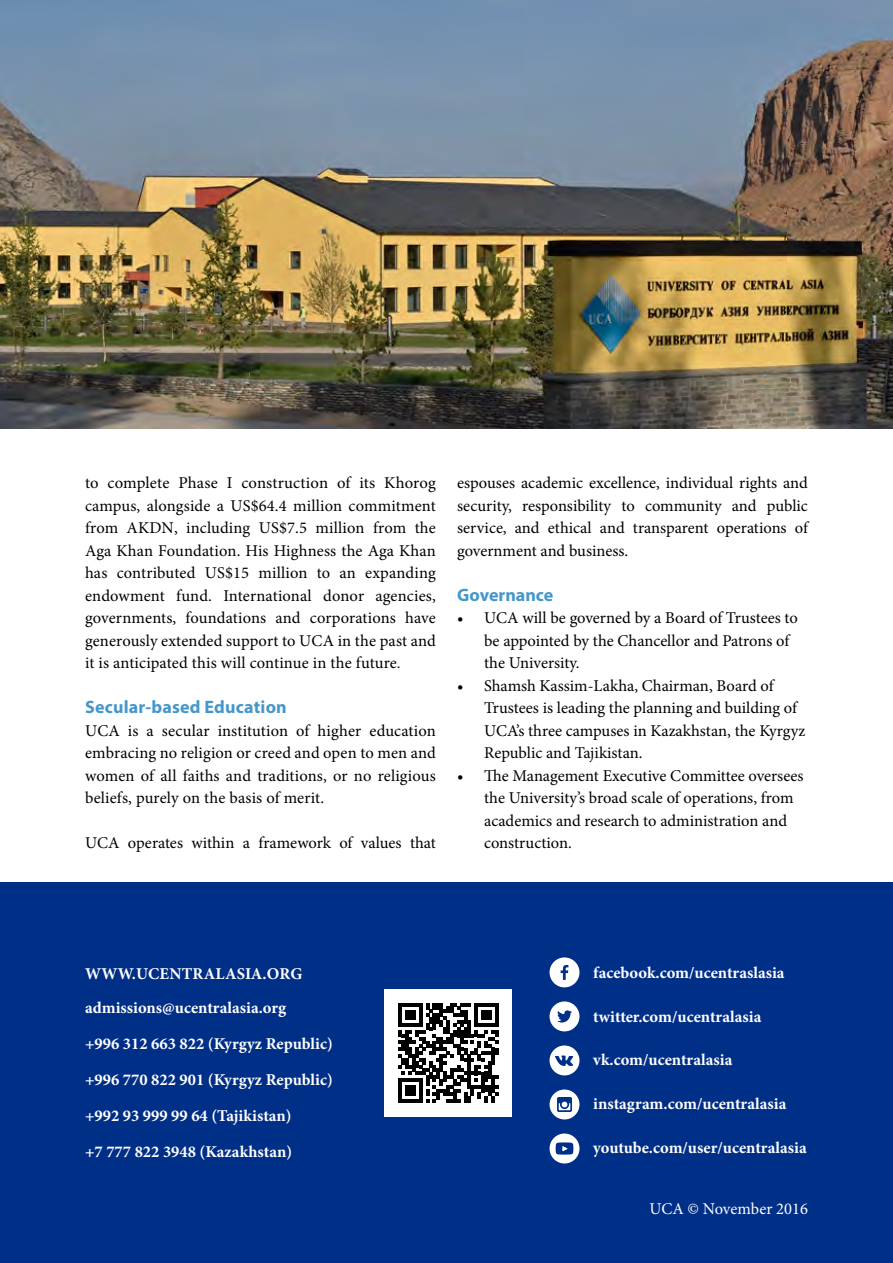
<style>
.page{position:relative;width:893px;height:1263px;background:#fff}
.page>*{position:absolute;margin:0;border:0;box-sizing:border-box;transform-origin:0 0}
.t1{font:700 18px "Myriad Pro";letter-spacing:.01em;color:#4597cb}
.t2{font:16.5px/22.5px "Minion Pro";color:#000;text-align:justify}
.t3{font:700 16.5px/36px "Minion Pro";color:#fff}
.t4{font:16.5px "Minion Pro";color:#fff}
.s1{color:#222}
</style>
<div class="page">
<div style="left:0;top:882px;width:893px;height:381px;background:#002f87"></div>
<img style="left:0;top:0;width:893px;height:429px">
<div style="left:384px;top:989px;width:128px;height:127px;background:#fff"></div>
<svg style="left:398px;top:1003px;width:100px;height:100px"></svg>
<svg style="left:549px;top:957px;width:30px;height:30px"></svg>
<svg style="left:549px;top:1001px;width:30px;height:30px"></svg>
<svg style="left:549px;top:1089px;width:30px;height:30px"></svg>
<svg style="left:549px;top:1045px;width:30px;height:30px"></svg>
<svg style="left:549px;top:1133px;width:30px;height:30px"></svg>
<p class="t2" style="left:85px;top:472px;width:352px">to complete Phase I construction of its Khorog campus, alongside a US$64.4 million commitment from AKDN, including US$7.5 million from the Aga Khan Foundation. His Highness the Aga Khan has contributed US$15 million to an expanding endowment fund. International donor agencies, governments, foundations and corporations have generously extended support to UCA in the past and it is anticipated this will continue in the future<span class="s1">.</span></p>
<p class="t1" style="left:85px;top:695px;width:203px">Secular-based Education</p>
<p class="t2" style="left:85px;top:719px;width:352px">UCA is a secular institution of higher education embracing no religion or creed and open to men and women of all faiths and traditions, or no religious beliefs, purely on the basis of merit.</p>
<p class="t2" style="left:85px;top:832px;width:352px">UCA operates within a framework of values that</p>
<p class="t2" style="left:457px;top:472px;width:352px">espouses academic excellence, individual rights and security, responsibility to community and public service, and ethical and transparent operations of government and business.</p>
<p class="t1" style="left:457px;top:583px;width:98px">Governance</p>
<p class="t2" style="left:484px;top:607px;width:315px;text-align:left;text-indent:-27px">• UCA will be governed by a Board of Trustees to be appointed by the Chancellor and Patrons of the University.</p>
<p class="t2" style="left:484px;top:674px;width:323px;text-align:left;text-indent:-27px">• Shamsh Kassim-Lakha, Chairman, Board of Trustees is leading the planning and building of UCA’s three campuses in Kazakhstan, the Kyrgyz Republic and Tajikistan.</p>
<p class="t2" style="left:484px;top:764px;width:321px;text-align:left;text-indent:-27px">• The Management Executive Committee oversees the University’s broad scale of operations, from academics and research to administration and construction.</p>
<p class="t3" style="left:85px;top:956px;width:219px;line-height:34.5px">WWW.UCENTRALASIA.ORG admissions@ucentralasia.org</p>
<p class="t3" style="left:85px;top:1026px;width:249px">+996 312 663 822 (Kyrgyz Republic) +996 770 822 901 (Kyrgyz Republic) +992 93 999 99 64 (Tajikistan)<br>+7 777 822 3948 (Kazakhstan)</p>
<p class="t3" style="left:593px;top:954px;width:193px">facebook.com/ucentraslasia</p>
<p class="t3" style="left:593px;top:998px;width:170px">twitter.com/ucentralasia</p>
<p class="t3" style="left:593px;top:1042px;width:141px">vk.com/ucentralasia</p>
<p class="t3" style="left:593px;top:1085px;width:195px">instagram.com/ucentralasia</p>
<p class="t3" style="left:593px;top:1129px;width:215px">youtube.com/user/ucentralasia</p>
<p class="t4" style="left:649px;top:1197px;width:160px">UCA © November 2016</p>
</div>
